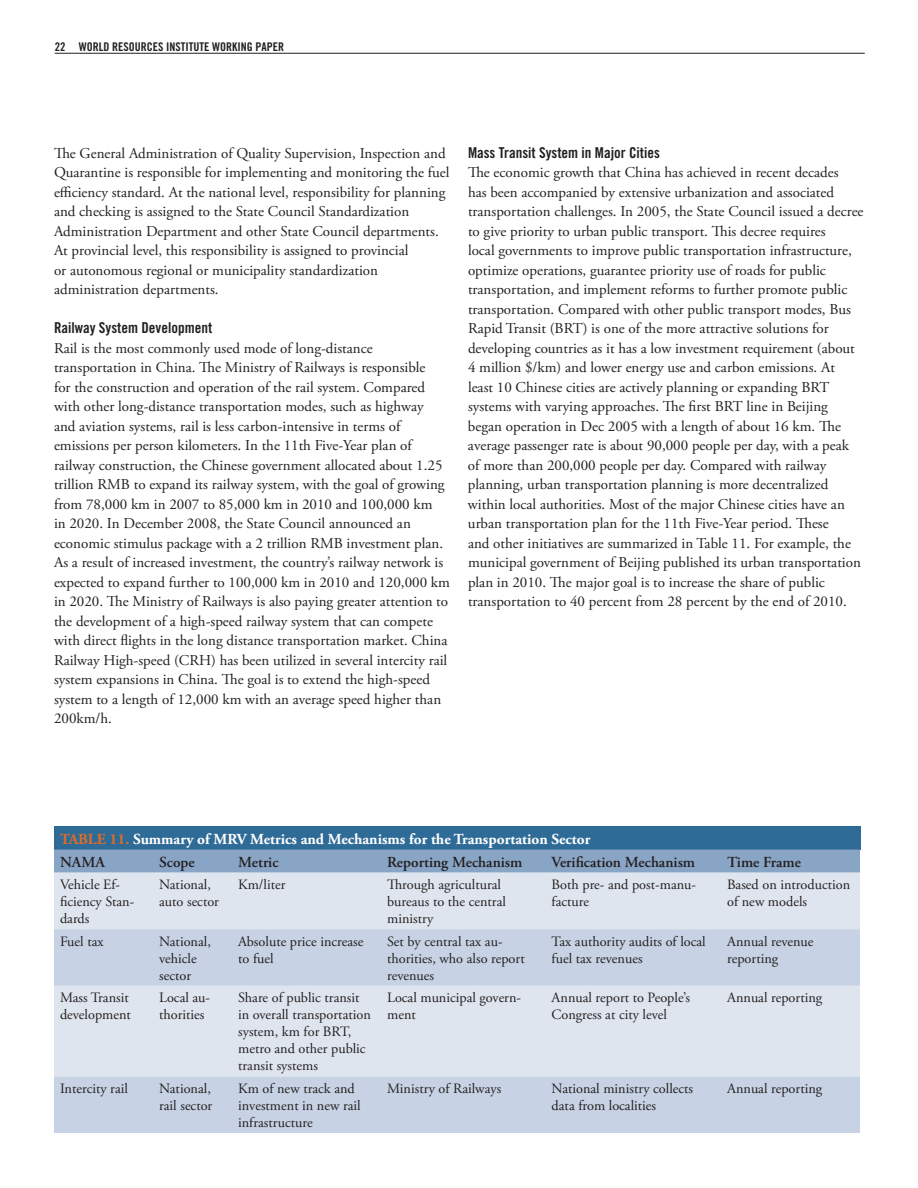
<style>
.page{position:relative;width:918px;height:1188px;background:#fff}
.page>*{position:absolute;margin:0;border:0;box-sizing:border-box;transform-origin:0 0}
.t1{font:700 15.3px/23.1px "Adobe Garamond Pro";color:#fff}
.t2{font:600 15.3px "Adobe Garamond Pro";color:#231f20}
.t3{font:15px/19.5px "Adobe Garamond Pro";color:#231f20}
.t4{font:15px "Trade Gothic Bold Cond Twenty";color:#231f20}
.t5{font:14.25px/17.1px "Adobe Garamond Pro";color:#231f20}
.t6{font:12px "Trade Gothic Bold Cond Twenty";color:#231f20}
.s1{color:#de6c27}
.s2{font-weight:600;color:#231f20}
</style>
<div class="page">
<hr style="left:55px;top:53px;width:810px;height:1px;background:#231f20">
<div style="left:54px;top:826px;width:806px;height:24px;background:#2f6b97"></div>
<div style="left:54px;top:850px;width:806px;height:23px;background:#89a5c5"></div>
<div style="left:54px;top:873px;width:806px;height:56px;background:#dfe5ef"></div>
<svg style="left:54px;top:929px;width:806px;height:204px;background:#d1dbe8"></svg>
<p class="t6" style="left:55px;top:43px;width:231px">22 WORLD RESOURCES INSTITUTE WORKING PAPER</p>
<p class="t3" style="left:54px;top:145px;width:397px">The General Administration of Quality Supervision, Inspection and Quarantine is responsible for implementing and monitoring the fuel efficiency standard. At the national level, responsibility for planning and checking is assigned to the State Council Standardization Administration Department and other State Council departments.<br>At provincial level, this responsibility is assigned to provincial<br>or autonomous regional or municipality standardization administration departments.</p>
<p class="t4" style="left:54px;top:323px;width:160px">Railway System Development</p>
<p class="t3" style="left:54px;top:340px;width:398px">Rail is the most commonly used mode of long-distance transportation in China. The Ministry of Railways is responsible<br>for the construction and operation of the rail system. Compared with other long-distance transportation modes, such as highway<br>and aviation systems, rail is less carbon-intensive in terms of emissions per person kilometers. In the 11th Five-Year plan of railway construction, the Chinese government allocated about 1.25 trillion RMB to expand its railway system, with the goal of growing from 78,000 km in 2007 to 85,000 km in 2010 and 100,000 km<br>in 2020. In December 2008, the State Council announced an economic stimulus package with a 2 trillion RMB investment plan.<br>As a result of increased investment, the country’s railway network is expected to expand further to 100,000 km in 2010 and 120,000 km in 2020. The Ministry of Railways is also paying greater attention to the development of a high-speed railway system that can compete with direct flights in the long distance transportation market. China Railway High-speed (CRH) has been utilized in several intercity rail system expansions in China. The goal is to extend the high-speed system to a length of 12,000 km with an average speed higher than 200km/h.</p>
<p class="t4" style="left:468px;top:147px;width:193px">Mass Transit System in Major Cities</p>
<p class="t3" style="left:468px;top:164px;width:397px">The economic growth that China has achieved in recent decades<br>has been accompanied by extensive urbanization and associated transportation challenges. In 2005, the State Council issued a decree to give priority to urban public transport. This decree requires<br>local governments to improve public transportation infrastructure, optimize operations, guarantee priority use of roads for public transportation, and implement reforms to further promote public transportation. Compared with other public transport modes, Bus Rapid Transit (BRT) is one of the more attractive solutions for developing countries as it has a low investment requirement (about 4 million $/km) and lower energy use and carbon emissions. At least 10 Chinese cities are actively planning or expanding BRT systems with varying approaches. The first BRT line in Beijing began operation in Dec 2005 with a length of about 16 km. The average passenger rate is about 90,000 people per day, with a peak of more than 200,000 people per day. Compared with railway planning, urban transportation planning is more decentralized within local authorities. Most of the major Chinese cities have an urban transportation plan for the 11th Five-Year period. These<br>and other initiatives are summarized in Table 11. For example, the municipal government of Beijing published its urban transportation plan in 2010. The major goal is to increase the share of public transportation to 40 percent from 28 percent by the end of 2010.</p>
<p class="t1" style="left:60px;top:828px;width:532px"><span class="s1">TABLE 11.</span> Summary of MRV Metrics and Mechanisms for the Transportation Sector<br><span class="s2">NAMA</span></p>
<p class="t2" style="left:159px;top:856px;width:37px">Scope</p>
<p class="t2" style="left:238px;top:856px;width:42px">Metric</p>
<p class="t2" style="left:387px;top:856px;width:137px">Reporting Mechanism</p>
<p class="t2" style="left:552px;top:856px;width:145px">Verification Mechanism</p>
<p class="t2" style="left:727px;top:856px;width:75px">Time Frame</p>
<p class="t5" style="left:60px;top:877px;width:76px">Vehicle Ef&shy;ficiency Stan&shy;dards</p>
<p class="t5" style="left:159px;top:877px;width:61px">National, auto sector</p>
<p class="t5" style="left:238px;top:877px;width:49px">Km/liter</p>
<p class="t5" style="left:387px;top:877px;width:120px">Through agricultural bureaus to the central ministry</p>
<p class="t5" style="left:552px;top:877px;width:146px">Both pre- and post-manu&shy;facture</p>
<p class="t5" style="left:727px;top:877px;width:125px">Based on introduction of new models</p>
<p class="t5" style="left:60px;top:934px;width:45px">Fuel tax</p>
<p class="t5" style="left:159px;top:934px;width:53px">National, vehicle sector</p>
<p class="t5" style="left:238px;top:934px;width:127px">Absolute price increase to fuel</p>
<p class="t5" style="left:387px;top:934px;width:139px">Set by central tax au&shy;thorities, who also report revenues</p>
<p class="t5" style="left:552px;top:934px;width:156px">Tax authority audits of local fuel tax revenues</p>
<p class="t5" style="left:727px;top:934px;width:88px">Annual revenue reporting</p>
<p class="t5" style="left:60px;top:990px;width:72px">Mass Transit development</p>
<p class="t5" style="left:159px;top:990px;width:52px">Local au&shy;thorities</p>
<p class="t5" style="left:238px;top:990px;width:134px">Share of public transit in overall transportation system, km for BRT, metro and other public transit systems</p>
<p class="t5" style="left:387px;top:990px;width:135px">Local municipal govern&shy;ment</p>
<p class="t5" style="left:552px;top:990px;width:140px">Annual report to People’s<br>Congress at city level</p>
<p class="t5" style="left:727px;top:990px;width:97px">Annual reporting</p>
<p class="t5" style="left:60px;top:1081px;width:70px">Intercity rail</p>
<p class="t5" style="left:159px;top:1081px;width:55px">National, rail sector</p>
<p class="t5" style="left:238px;top:1081px;width:124px">Km of new track and investment in new rail infrastructure</p>
<p class="t5" style="left:387px;top:1081px;width:116px">Ministry of Railways</p>
<p class="t5" style="left:552px;top:1081px;width:143px">National ministry collects data from localities</p>
<p class="t5" style="left:727px;top:1081px;width:97px">Annual reporting</p>
</div>
